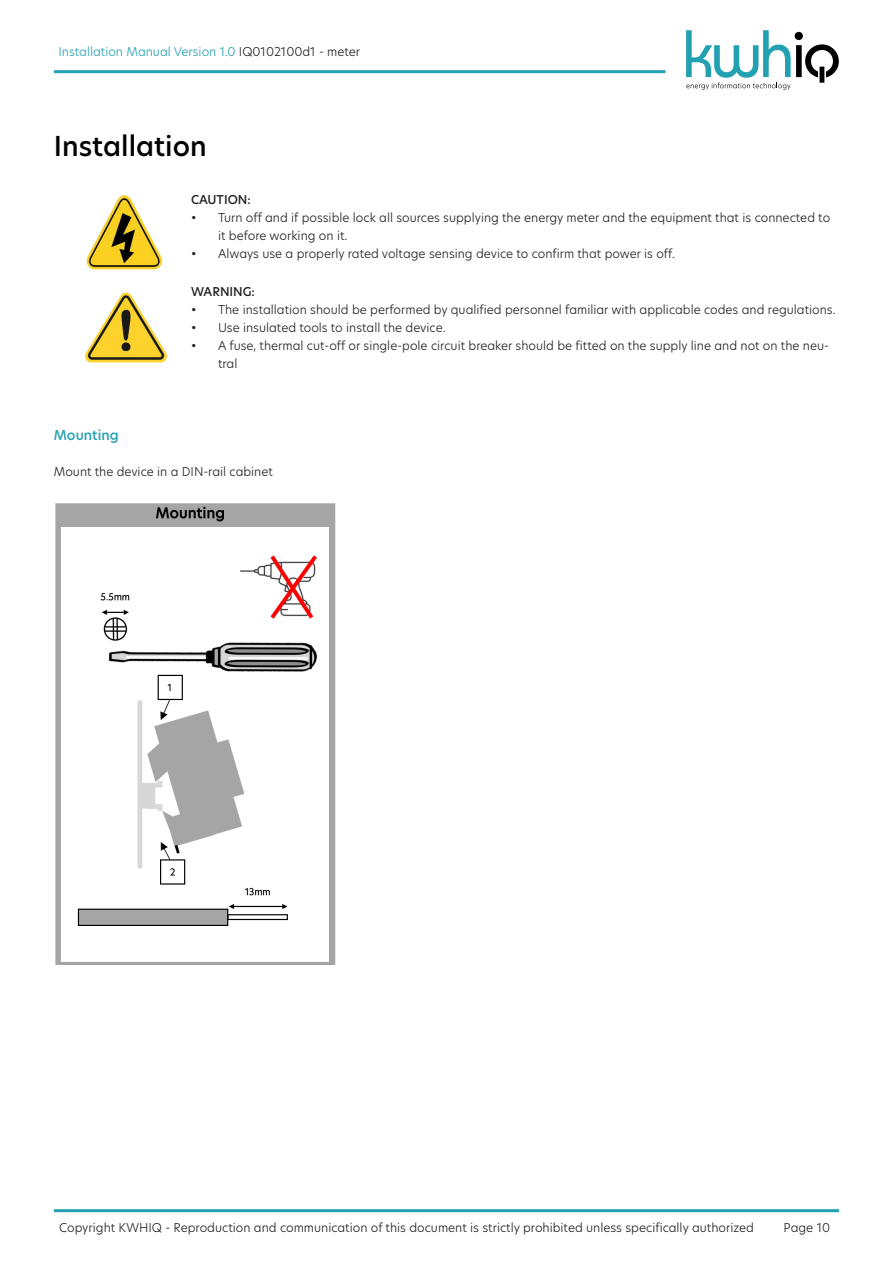
<style>
.page{position:relative;width:893px;height:1263px;background:#fff}
.page>*{position:absolute;margin:0;border:0;box-sizing:border-box;transform-origin:0 0}
.Titel1{font:500 27px "New Hero";color:#000}
.titel_2{font:500 13.5px "New Hero";color:#23a1b2}
.t1{font:300 12px/18px "New Hero";color:#231f20}
.t2{font:300 12px "New Hero";color:#23a1b2}
.t3{font:500 12px "New Hero";color:#231f20}
.s1{color:#231f20}
</style>
<div class="page">
<hr style="left:54px;top:1209px;width:785px;height:3px;background:#23a1b2">
<hr style="left:54px;top:70px;width:611px;height:3px;background:#23a1b2">
<svg style="left:686px;top:30px;width:153px;height:60px"></svg>
<img style="left:85px;top:292px;width:82px;height:71px">
<img style="left:86px;top:195px;width:77px;height:75px">
<img style="left:55px;top:503px;width:281px;height:462px">
<p class="t2" style="left:58px;top:44px;width:303px">Installation Manual Version 1.0 <span class="s1">IQ0102100d1 - meter</span></p>
<p class="Titel1" style="left:54px;top:127px;width:154px">Installation</p>
<p class="t3" style="left:191px;top:192px;width:61px">CAUTION:</p>
<p class="t1" style="left:218px;top:208px;width:614px;text-indent:-27px">• Turn off and if possible lock all sources supplying the energy meter and the equipment that is connected to it before working on it.</p>
<p class="t1" style="left:191px;top:244px;width:485px">• Always use a properly rated voltage sensing device to confirm that power is off.</p>
<p class="t3" style="left:191px;top:283px;width:65px">WARNING:</p>
<p class="t1" style="left:191px;top:300px;width:646px">• The installation should be performed by qualified personnel familiar with applicable codes and regulations.</p>
<p class="t1" style="left:191px;top:318px;width:256px">• Use insulated tools to install the device.</p>
<p class="t1" style="left:218px;top:336px;width:612px;text-indent:-27px">• A fuse, thermal cut-off or single-pole circuit breaker should be fitted on the supply line and not on the neu&shy;tral</p>
<p class="titel_2" style="left:54px;top:425px;width:66px">Mounting</p>
<p class="t1" style="left:54px;top:462px;width:221px">Mount the device in a DIN-rail cabinet</p>
<p class="t1" style="left:59px;top:1219px;width:696px">Copyright KWHIQ - Reproduction and communication of this document is strictly prohibited unless specifically authorized</p>
<p class="t1" style="left:784px;top:1219px;width:48px">Page 10</p>
</div>
